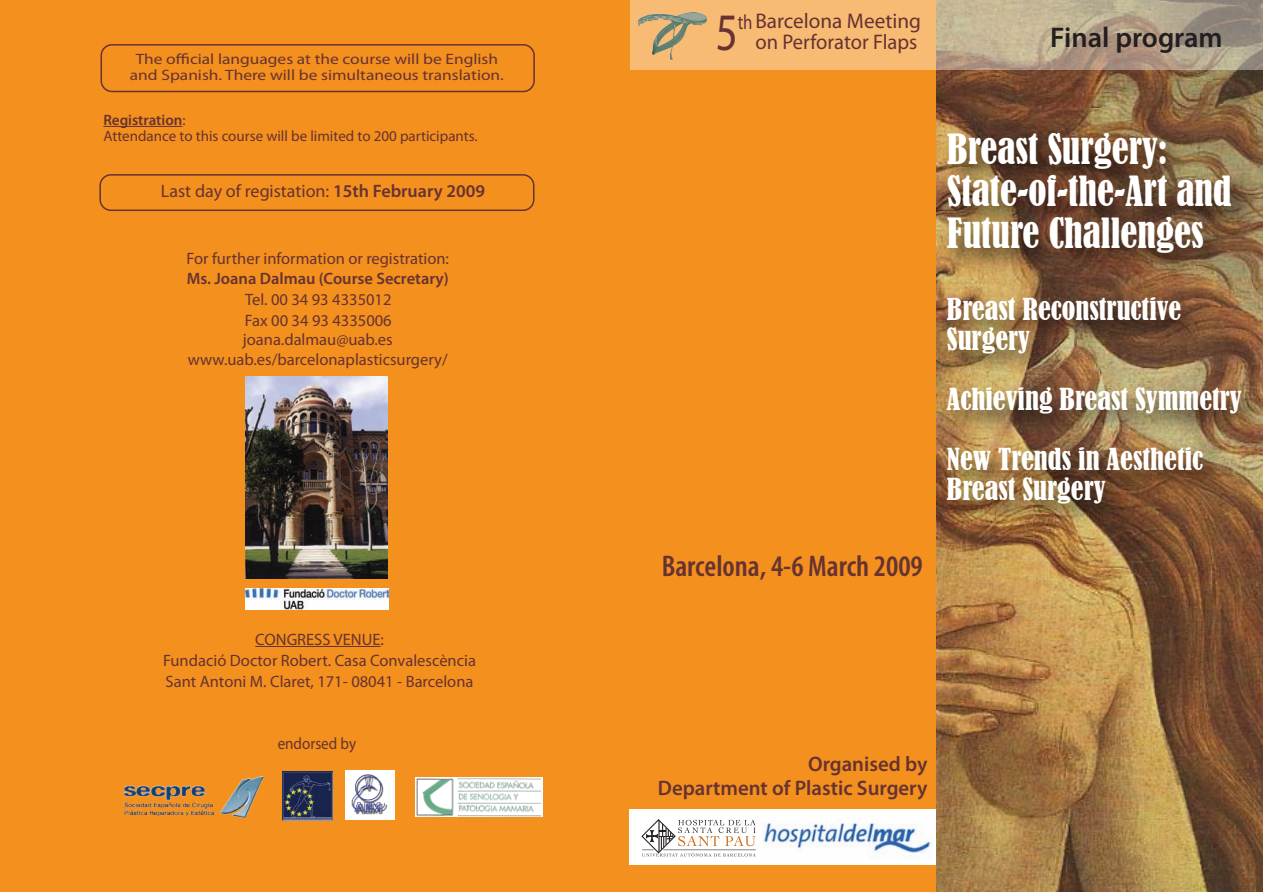
<style>
.page{position:relative;width:1263px;height:893px;background:#fff}
.page>*{position:absolute;margin:0;border:0;box-sizing:border-box;transform-origin:0 0}
.t1{font:52.8px "Myriad Pro";color:#663232;scale:.81 1}
.t2{font:condensed 39px/42px "Bernard";color:#fff}
.t3{font:600 condensed 30px "Myriad Pro";color:#663232}
.t4{font:condensed 28.5px/30px "Bernard";color:#fff}
.t5{font:600 28.5px "Myriad Pro";color:#231f20}
.t6{font:21.15px "Myriad Pro";color:#663232}
.t7{font:600 21px/24px "Myriad Pro";color:#663232;text-align:right}
.t8{font:18px "Myriad Pro";color:#663232}
.t9{font:16.5px/21px "Myriad Pro";color:#663232;text-align:center}
.t10{font:600 16.5px "Myriad Pro";color:#663232}
.t11{font:16.5px "Myriad";color:#663232;scale:.91 1}
.t12{font:15px/16.5px "Myriad Pro";color:#663232;text-align:center;scale:1.16 1}
.t13{font:15px/16.5px "Myriad Pro";color:#663232}
.s1{font-weight:600}
.s2{font-size:20.7px}
</style>
<div class="page">
<div style="left:0;top:0;width:997px;height:892px;background:#f4901d"></div>
<div style="left:629px;top:809px;width:307px;height:56px;background:#fff"></div>
<img style="left:936px;top:69px;width:327px;height:822px">
<img style="left:936px;top:116px;width:327px;height:166px">
<img style="left:936px;top:282px;width:327px;height:258px">
<svg style="left:630px;top:0;width:633px;height:69px"></svg>
<img style="left:245px;top:377px;width:142px;height:202px">
<div style="left:101px;top:44px;width:434px;height:48px;border:2px solid #663232;border-radius:11px"></div>
<hr style="left:103px;top:126px;width:79px;height:1px;background:#663232">
<hr style="left:255px;top:646px;width:125px;height:1px;background:#663232">
<img style="left:124px;top:776px;width:139px;height:43px">
<div style="left:99px;top:174px;width:435px;height:37px;border:2px solid #663232;border-radius:11px"></div>
<img style="left:283px;top:771px;width:49px;height:49px">
<img style="left:639px;top:13px;width:67px;height:47px">
<img style="left:345px;top:770px;width:50px;height:50px">
<img style="left:416px;top:777px;width:126px;height:39px">
<img style="left:751px;top:823px;width:181px;height:34px">
<svg style="left:641px;top:819px;width:115px;height:37px"></svg>
<img style="left:246px;top:589px;width:142px;height:20px">
<p class="t12" style="left:130px;top:51px;width:324px">The official languages at the course will be English and Spanish. There will be simultaneous translation.</p>
<p class="t13" style="left:103px;top:112px;width:376px"><span class="s1">Registration</span>:<br>Attendance to this course will be limited to 200 participants.</p>
<p class="t8" style="left:161px;top:181px;width:326px">Last day of registation: <span class="s1">15th February 2009</span></p>
<p class="t9" style="left:187px;top:249px;width:264px">For further information or registration:</p>
<p class="t10" style="left:187px;top:269px;width:264px">Ms. Joana Dalmau (Course Secretary)</p>
<p class="t9" style="left:245px;top:289px;width:148px;text-align:left">Tel. 00 34 93 4335012<br>Fax 00 34 93 4335006</p>
<p class="t9" style="left:188px;top:330px;width:261px;line-height:19.5px">joana.dalmau@uab.es www.uab.es/barcelonaplasticsurgery/</p>
<p class="t9" style="left:163px;top:629px;width:314px">CONGRESS VENUE:<br>Fundació Doctor Robert. Casa Convalescència<br>Sant Antoni M. Claret, 171- 08041 - Barcelona</p>
<p class="t11" style="left:278px;top:736px;width:88px">endorsed by</p>
<p class="t6" style="left:738px;top:10px;width:185px"><span class="s2">th</span> Barcelona Meeting</p>
<h1 class="t1" style="left:716px;top:4px;width:29px">5</h1>
<p class="t6" style="left:755px;top:31px;width:163px">on Perforator Flaps</p>
<h3 class="t5" style="left:1050px;top:22px;width:174px">Final program</h3>
<h2 class="t2" style="left:947px;top:128px;width:286px">Breast Surgery:<br>State-of-the-Art and<br>Future Challenges</h2>
<h3 class="t3" style="left:662px;top:550px;width:262px">Barcelona, 4-6 March 2009</h3>
<h3 class="t4" style="left:947px;top:294px;width:236px">Breast Reconstructive<br>Surgery</h3>
<h3 class="t4" style="left:947px;top:369px;width:296px;line-height:60px">Achieving Breast Symmetry<br>New Trends in Aesthetic</h3>
<h3 class="t4" style="left:947px;top:474px;width:160px">Breast Surgery</h3>
<p class="t7" style="left:658px;top:752px;width:271px">Organised by<br>Department of Plastic Surgery</p>
</div>
